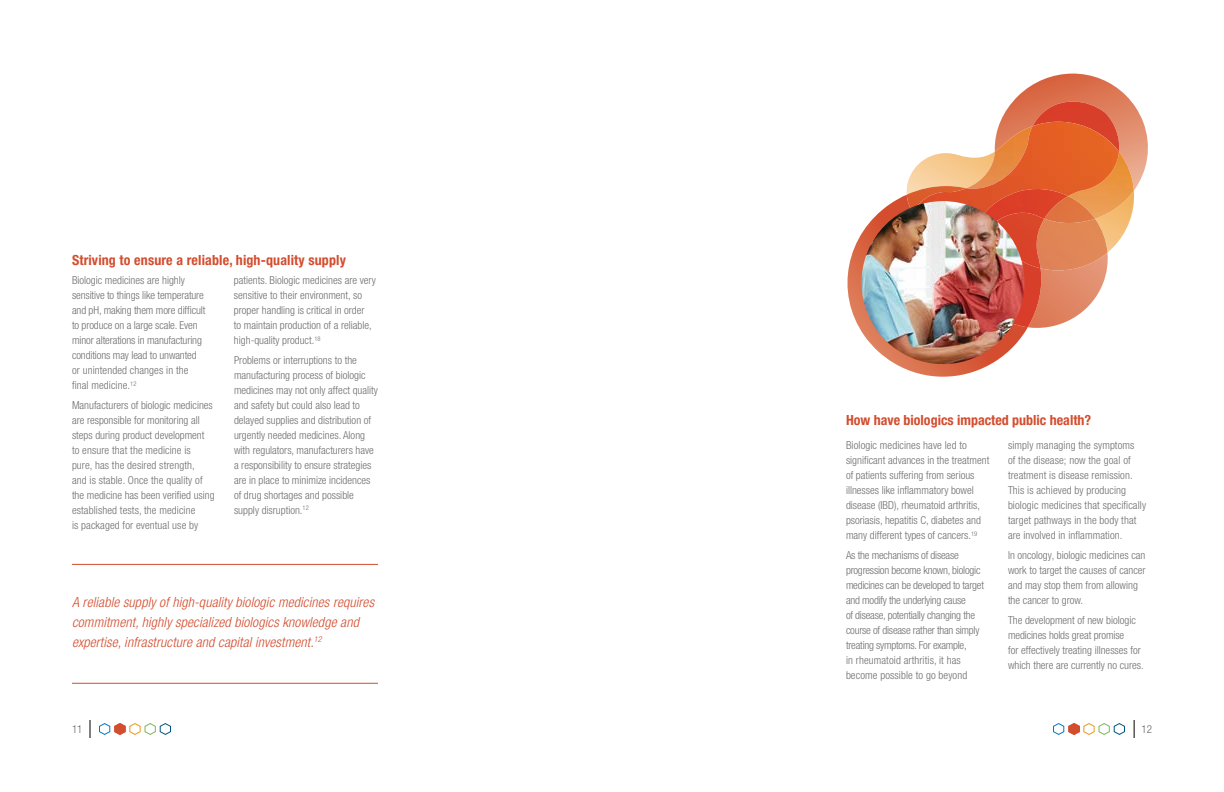
<style>
.page{position:relative;width:1224px;height:792px;background:#fff}
.page>*{position:absolute;margin:0;border:0;box-sizing:border-box;transform-origin:0 0}
.t1{font:italic 300 condensed 14px/20px "Helvetica Neue LT Pro";letter-spacing:.01em;color:#d34d2f}
.t2{font:700 condensed 14px "Helvetica Neue LT Pro";letter-spacing:.01em;color:#d34d2f}
.t3{font:300 condensed 11px/15px "Helvetica Neue LT Pro";color:#6d6e71}
.t4{font:300 condensed 11px/15px "Helvetica Neue LT Pro";letter-spacing:-.02em;color:#6d6e71}
.t5{font:300 condensed 11px "Helvetica Neue LT Pro";color:#636466}
</style>
<div class="page">
<svg style="left:1134px;top:720px;width:1px;height:18px"></svg>
<svg style="left:90px;top:720px;width:1px;height:18px"></svg>
<svg style="left:1053px;top:723px;width:72px;height:12px"></svg>
<svg style="left:99px;top:723px;width:72px;height:12px"></svg>
<svg style="left:847px;top:74px;width:301px;height:303px"></svg>
<img style="left:907px;top:186px;width:2px;height:23px">
<img style="left:1012px;top:268px;width:31px;height:59px">
<img style="left:1023px;top:263px;width:21px;height:5px">
<img style="left:909px;top:102px;width:211px;height:161px">
<img style="left:913px;top:122px;width:206px;height:108px">
<img style="left:966px;top:189px;width:102px;height:43px">
<img style="left:862px;top:201px;width:163px;height:163px;border-radius:81px">
<hr style="left:72px;top:564px;width:306px;height:1px;background:#d34d2f">
<hr style="left:72px;top:683px;width:306px;height:1px;background:#d34d2f">
<p class="t2" style="left:72px;top:251px;width:275px">Striving to ensure a reliable, high-quality supply</p>
<p class="t3" style="left:72px;top:273px;width:135px">Biologic medicines are highly sensitive to things like temperature and pH, making them more difficult to produce on a large scale. Even minor alterations in manufacturing conditions may lead to unwanted or unintended changes in the final medicine.<sup>12</sup></p>
<p class="t3" style="left:72px;top:397px;width:144px">Manufacturers of biologic medicines are responsible for monitoring all steps during product development to ensure that the medicine is<br>pure, has the desired strength,<br>and is stable. Once the quality of the medicine has been verified using established tests, the medicine<br>is packaged for eventual use by</p>
<p class="t3" style="left:234px;top:273px;width:143px">patients. Biologic medicines are very sensitive to their environment, so proper handling is critical in order<br>to maintain production of a reliable, high-quality product.<sup>18</sup></p>
<p class="t3" style="left:234px;top:352px;width:145px">Problems or interruptions to the manufacturing process of biologic medicines may not only affect quality and safety but could also lead to delayed supplies and distribution of urgently needed medicines. Along with regulators, manufacturers have a responsibility to ensure strategies are in place to minimize incidences of drug shortages and possible supply disruption.<sup>12</sup></p>
<p class="t1" style="left:72px;top:592px;width:304px">A reliable supply of high-quality biologic medicines requires commitment, highly specialized biologics knowledge and expertise, infrastructure and capital investment.<sup>12</sup></p>
<p class="t2" style="left:846px;top:412px;width:247px">How have biologics impacted public health?</p>
<p class="t3" style="left:846px;top:438px;width:145px">Biologic medicines have led to significant advances in the treatment of patients suffering from serious illnesses like inflammatory bowel disease (IBD), rheumatoid arthritis, psoriasis, hepatitis C, diabetes and many different types of cancers.<sup>19</sup></p>
<p class="t4" style="left:846px;top:548px;width:140px">As the mechanisms of disease progression become known, biologic medicines can be developed to target and modify the underlying cause<br>of disease, potentially changing the course of disease rather than simply treating symptoms. For example,<br>in rheumatoid arthritis, it has become possible to go beyond</p>
<p class="t3" style="left:1008px;top:438px;width:140px">simply managing the symptoms<br>of the disease; now the goal of treatment is disease remission.<br>This is achieved by producing biologic medicines that specifically target pathways in the body that are involved in inflammation.</p>
<p class="t3" style="left:1008px;top:548px;width:139px">In oncology, biologic medicines can work to target the causes of cancer and may stop them from allowing the cancer to grow.</p>
<p class="t3" style="left:1008px;top:612px;width:137px">The development of new biologic medicines holds great promise<br>for effectively treating illnesses for which there are currently no cures.</p>
<p class="t5" style="left:72px;top:723px;width:12px">11</p>
<p class="t5" style="left:1141px;top:723px;width:12px">12</p>
</div>
